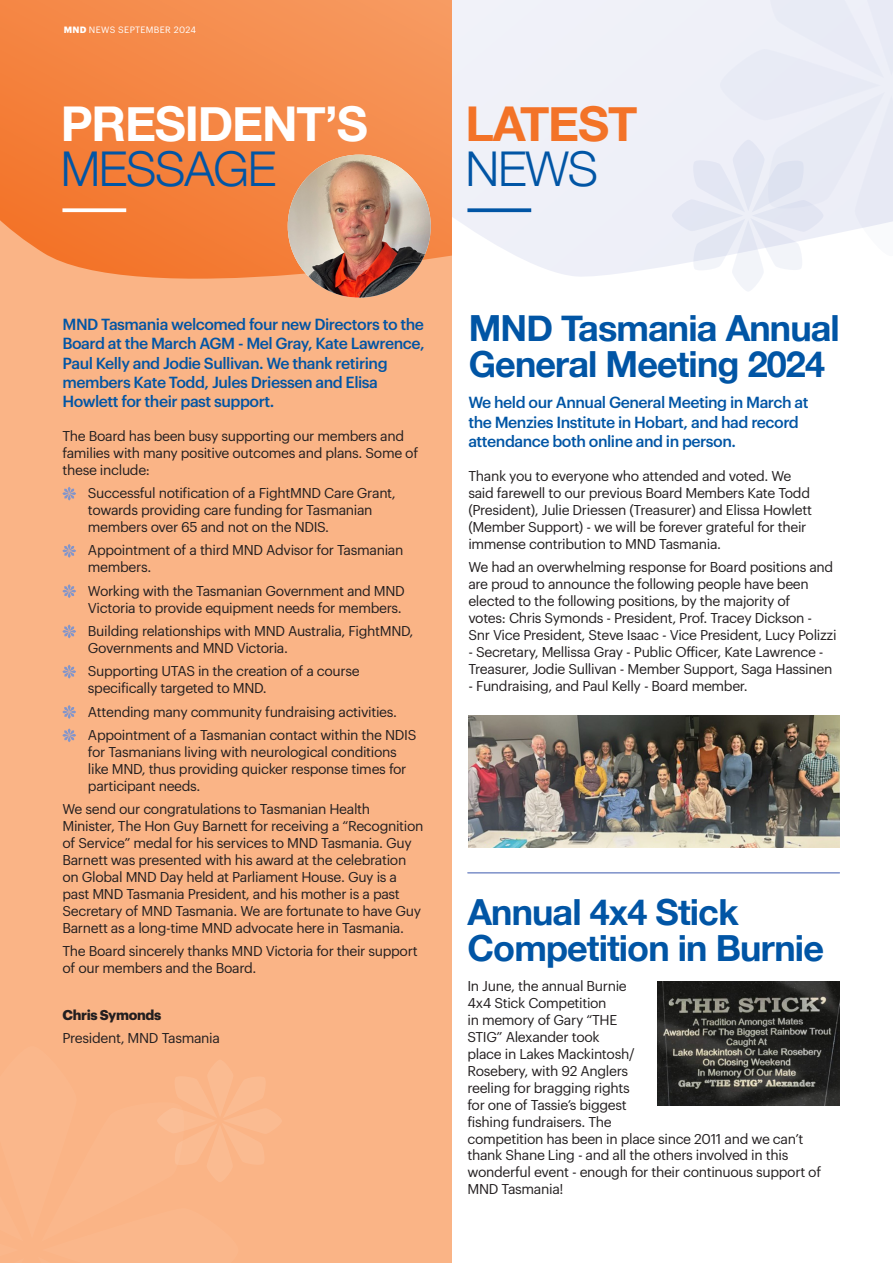
<style>
.page{position:relative;width:893px;height:1263px;background:#fff}
.page>*{position:absolute;margin:0;border:0;box-sizing:border-box;transform-origin:0 0}
.H1_Light{font:700 48px "Helvetica Neue";letter-spacing:-.025em;color:#fff}
.H1_Light-2{font:300 48px "Helvetica Neue";letter-spacing:-.025em;color:#0155a5}
.H1_Light-3{font:700 48px "Helvetica Neue";letter-spacing:-.025em;color:#f37328}
.t1{font:700 36px/36px "Helvetica Neue";letter-spacing:-.025em;color:#0155a5}
.Intro{font:500 15.75px/19.2px "Graphik";letter-spacing:-.03em;color:#0155a5}
.Copy{font:13.95px/17px "Graphik";letter-spacing:-.025em;color:#231f20}
.Copy_Indent{font:13.95px/17px "Graphik";letter-spacing:-.025em;color:#231f20}
.Copy-2{font:700 13.95px "Graphik";letter-spacing:-.025em;color:#231f20}
.Copy-3{font:9px "Graphik";letter-spacing:.035em;color:#fff}
.s1{font-weight:700}
</style>
<div class="page">
<hr style="left:892px;top:900px;width:1px;height:363px;background:#d4d9ed">
<div style="left:452px;top:0;width:220px;height:277px;background:#eff1f8"></div>
<div style="left:0;top:0;width:452px;height:1263px;background:#fab486"></div>
<svg style="left:0;top:0;width:452px;height:297px;background:#f58a49"></svg>
<svg style="left:157px;top:1060px;width:124px;height:122px"></svg>
<svg style="left:62px;top:208px;width:64px;height:4px"></svg>
<svg style="left:62px;top:487px;width:14px;height:13px"></svg>
<svg style="left:62px;top:544px;width:14px;height:14px"></svg>
<svg style="left:62px;top:584px;width:14px;height:14px"></svg>
<svg style="left:62px;top:625px;width:14px;height:13px"></svg>
<svg style="left:62px;top:665px;width:14px;height:13px"></svg>
<svg style="left:62px;top:705px;width:14px;height:14px"></svg>
<svg style="left:62px;top:728px;width:14px;height:14px"></svg>
<svg style="left:467px;top:208px;width:64px;height:4px"></svg>
<svg style="left:672px;top:0;width:221px;height:291px"></svg>
<img style="left:288px;top:155px;width:143px;height:143px;border-radius:71px">
<img style="left:469px;top:715px;width:371px;height:132px">
<img style="left:658px;top:981px;width:182px;height:124px">
<hr style="left:467px;top:873px;width:373px;height:1px;background:#8295cb">
<hr style="left:467px;top:872px;width:373px;height:1px;background:#8295cb">
<p class="Copy-3" style="left:64px;top:23px;width:134px"><span class="s1">MND</span> NEWS SEPTEMBER 2024</p>
<p class="H1_Light" style="left:61px;top:86px;width:309px">PRESIDENT’S</p>
<h1 class="H1_Light-2" style="left:61px;top:130px;width:217px">MESSAGE</h1>
<p class="H1_Light-3" style="left:466px;top:86px;width:173px">LATEST</p>
<p class="H1_Light-2" style="left:466px;top:130px;width:134px">NEWS</p>
<p class="Intro" style="left:62px;top:313px;width:364px">MND Tasmania welcomed four new Directors to the Board at the March AGM - Mel Gray, Kate Lawrence, Paul Kelly and Jodie Sullivan. We thank retiring members Kate Todd, Jules Driessen and Elisa Howlett for their past support.</p>
<p class="Copy" style="left:62px;top:426px;width:357px">The Board has been busy supporting our members and families with many positive outcomes and plans. Some of these include:</p>
<p class="Copy_Indent" style="left:88px;top:483px;width:309px">Successful notification of a FightMND Care Grant, towards providing care funding for Tasmanian members over 65 and not on the NDIS.</p>
<p class="Copy_Indent" style="left:88px;top:541px;width:317px">Appointment of a third MND Advisor for Tasmanian members.</p>
<p class="Copy_Indent" style="left:88px;top:581px;width:318px">Working with the Tasmanian Government and MND<br>Victoria to provide equipment needs for members.</p>
<p class="Copy_Indent" style="left:88px;top:621px;width:327px">Building relationships with MND Australia, FightMND,<br>Governments and MND Victoria.</p>
<p class="Copy_Indent" style="left:88px;top:662px;width:273px">Supporting UTAS in the creation of a course specifically targeted to MND.</p>
<p class="Copy_Indent" style="left:88px;top:702px;width:311px">Attending many community fundraising activities.</p>
<p class="Copy_Indent" style="left:88px;top:725px;width:330px">Appointment of a Tasmanian contact within the NDIS for Tasmanians living with neurological conditions like MND, thus providing quicker response times for participant needs.</p>
<p class="Copy" style="left:62px;top:799px;width:363px">We send our congratulations to Tasmanian Health Minister, The Hon Guy Barnett for receiving a “Recognition of Service” medal for his services to MND Tasmania. Guy Barnett was presented with his award at the celebration on Global MND Day held at Parliament House. Guy is a past MND Tasmania President, and his mother is a past Secretary of MND Tasmania. We are fortunate to have Guy Barnett as a long-time MND advocate here in Tasmania.</p>
<p class="Copy" style="left:62px;top:941px;width:357px">The Board sincerely thanks MND Victoria for their support of our members and the Board.</p>
<p class="Copy-2" style="left:62px;top:1004px;width:100px">Chris Symonds</p>
<p class="Copy" style="left:62px;top:1028px;width:159px">President, MND Tasmania</p>
<h2 class="t1" style="left:469px;top:311px;width:372px">MND Tasmania Annual<br>General Meeting 2024</h2>
<p class="Intro" style="left:468px;top:392px;width:342px">We held our Annual General Meeting in March at the Menzies Institute in Hobart, and had record attendance both online and in person.</p>
<p class="Copy" style="left:468px;top:466px;width:345px">Thank you to everyone who attended and voted. We said farewell to our previous Board Members Kate Todd (President), Julie Driessen (Treasurer) and Elissa Howlett (Member Support) - we will be forever grateful for their immense contribution to MND Tasmania.</p>
<p class="Copy" style="left:468px;top:557px;width:370px">We had an overwhelming response for Board positions and are proud to announce the following people have been elected to the following positions, by the majority of<br>votes: Chris Symonds - President, Prof. Tracey Dickson - Snr Vice President, Steve Isaac - Vice President, Lucy Polizzi</p>
<p class="Copy" style="left:468px;top:642px;width:365px">- Secretary, Mellissa Gray - Public Officer, Kate Lawrence -<br>Treasurer, Jodie Sullivan - Member Support, Saga Hassinen</p>
<p class="Copy" style="left:468px;top:676px;width:281px">- Fundraising, and Paul Kelly - Board member.</p>
<h2 class="t1" style="left:467px;top:895px;width:358px">Annual 4x4 Stick<br>Competition in Burnie</h2>
<p class="Copy" style="left:467px;top:976px;width:355px">In June, the annual Burnie<br>4x4 Stick Competition<br>in memory of Gary “THE<br>STIG” Alexander took<br>place in Lakes Mackintosh/<br>Rosebery, with 92 Anglers<br>reeling for bragging rights<br>for one of Tassie’s biggest<br>fishing fundraisers. The<br>competition has been in place since 2011 and we can’t thank Shane Ling - and all the others involved in this wonderful event - enough for their continuous support of<br>MND Tasmania!</p>
</div>
